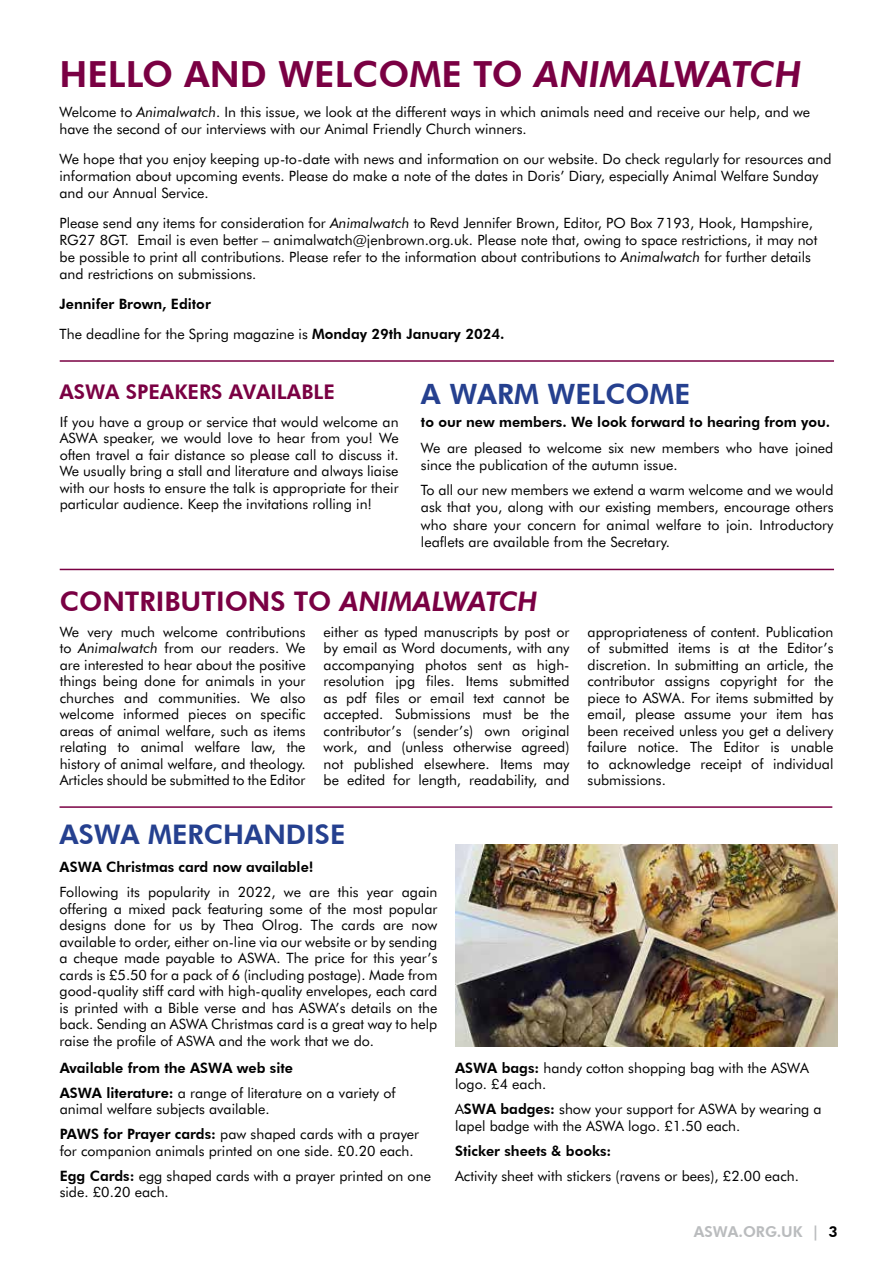
<style>
.page{position:relative;width:893px;height:1263px;background:#fff}
.page>*{position:absolute;margin:0;border:0;box-sizing:border-box;transform-origin:0 0}
.t1{font:800 36px "Futura BT";color:#7a0043}
.t2{font:800 28.05px "Futura BT";color:#25408f}
.t3{font:800 27px "Futura BT";color:#7a0043}
.t4{font:800 27px "Futura BT";color:#25408f}
.t5{font:800 20.25px "Futura BT";color:#7a0043}
.t6{font:800 15px "Futura BT";color:#babcbe}
.t7{font:14.25px/16.5px "Futura BT";color:#000}
.t8{font:800 14.25px/29.8px "Futura BT";color:#000}
.s1{font-style:italic}
.s2{font-weight:400}
.s3{font-weight:800}
.s4{color:#000}
</style>
<div class="page">
<hr style="left:60px;top:360px;width:774px;height:2px;background:#7a0043">
<hr style="left:60px;top:569px;width:774px;height:1px;background:#7a0043">
<hr style="left:60px;top:806px;width:772px;height:2px;background:#7a0043">
<img style="left:455px;top:844px;width:383px;height:202px">
<h1 class="t1" style="left:60px;top:52px;width:744px">HELLO AND WELCOME TO <span class="s1">ANIMALWATCH</span></h1>
<p class="t7" style="left:60px;top:103px;width:752px;line-height:17.1px">Welcome to <span class="s1">Animalwatch</span>. In this issue, we look at the different ways in which animals need and receive our help, and we have the second of our interviews with our Animal Friendly Church winners.</p>
<p class="t7" style="left:60px;top:150px;width:774px;line-height:17.1px">We hope that you enjoy keeping up-to-date with news and information on our website. Do check regularly for resources and information about upcoming events. Please do make a note of the dates in Doris’ Diary, especially Animal Welfare Sunday and our Annual Service.</p>
<p class="t7" style="left:60px;top:214px;width:759px;line-height:17.1px">Please send any items for consideration for <span class="s1">Animalwatch</span> to Revd Jennifer Brown, Editor, PO Box 7193, Hook, Hampshire, RG27 8GT. Email is even better – animalwatch@jenbrown.org.uk. Please note that, owing to space restrictions, it may not be possible to print all contributions. Please refer to the information about contributions to <span class="s1">Animalwatch</span> for further details and restrictions on submissions.</p>
<p class="t8" style="left:60px;top:289px;width:447px">Jennifer Brown, Editor<br><span class="s2">The deadline for the Spring magazine is</span> Monday 29th January 2024.</p>
<h3 class="t5" style="left:60px;top:379px;width:277px">ASWA SPEAKERS AVAILABLE</h3>
<p class="t7" style="left:60px;top:413px;width:340px;text-align:justify">If you have a group or service that would welcome an ASWA speaker, we would love to hear from you! We often travel a fair distance so please call to discuss it.<br>We usually bring a stall and literature and always liaise with our hosts to ensure the talk is appropriate for their particular audience. Keep the invitations rolling in!</p>
<h2 class="t2" style="left:421px;top:377px;width:271px">A WARM WELCOME</h2>
<p class="t8" style="left:421px;top:407px;width:411px">to our new members. We look forward to hearing from you.</p>
<p class="t7" style="left:421px;top:439px;width:414px;line-height:17.1px">We are pleased to welcome six new members who have joined since the publication of the autumn issue.</p>
<p class="t7" style="left:421px;top:482px;width:414px;line-height:17.1px;text-align:justify">To all our new members we extend a warm welcome and we would ask that you, along with our existing members, encourage others who share your concern for animal welfare to join. Introductory leaflets are available from the Secretary.</p>
<h3 class="t3" style="left:60px;top:585px;width:479px">CONTRIBUTIONS TO <span class="s1">ANIMALWATCH</span></h3>
<p class="t7" style="left:60px;top:623px;width:247px;text-align:justify">We very much welcome contributions to <span class="s1">Animalwatch</span> from our readers. We are interested to hear about the positive things being done for animals in your churches and communities. We also welcome informed pieces on specific areas of animal welfare, such as items relating to animal welfare law, the history of animal welfare, and theology.<br>Articles should be submitted to the Editor</p>
<p class="t7" style="left:324px;top:623px;width:247px;text-align:justify">either as typed manuscripts by post or by email as Word documents, with any accompanying photos sent as high&shy;resolution jpg files. Items submitted as pdf files or email text cannot be accepted. Submissions must be the contributor’s (sender’s) own original work, and (unless otherwise agreed) not published elsewhere. Items may be edited for length, readability, and</p>
<p class="t7" style="left:588px;top:623px;width:247px;text-align:justify">appropriateness of content. Publication of submitted items is at the Editor’s discretion. In submitting an article, the contributor assigns copyright for the piece to ASWA. For items submitted by email, please assume your item has been received unless you get a delivery failure notice. The Editor is unable to acknowledge receipt of individual submissions.</p>
<h3 class="t4" style="left:60px;top:818px;width:287px">ASWA MERCHANDISE</h3>
<p class="t8" style="left:60px;top:852px;width:256px">ASWA Christmas card now available!</p>
<p class="t7" style="left:60px;top:884px;width:379px;text-align:justify">Following its popularity in 2022, we are this year again offering a mixed pack featuring some of the most popular designs done for us by Thea Olrog. The cards are now available to order, either on-line via our website or by sending a cheque made payable to ASWA. The price for this year’s cards is £5.50 for a pack of 6 (including postage). Made from good-quality stiff card with high-quality envelopes, each card is printed with a Bible verse and has ASWA’s details on the back. Sending an ASWA Christmas card is a great way to help raise the profile of ASWA and the work that we do.</p>
<p class="t8" style="left:60px;top:1055px;width:337px;line-height:25px">Available from the ASWA web site<br>ASWA literature: <span class="s2">a range of literature on a variety of</span></p>
<p class="t7" style="left:60px;top:1097px;width:361px;line-height:25px">animal welfare subjects available.<br><span class="s3">PAWS for Prayer cards:</span> paw shaped cards with a prayer</p>
<p class="t7" style="left:60px;top:1138px;width:373px;line-height:25px">for companion animals printed on one side. £0.20 each.<br><span class="s3">Egg Cards:</span> egg shaped cards with a prayer printed on one</p>
<p class="t7" style="left:60px;top:1184px;width:111px">side. £0.20 each.</p>
<p class="t7" style="left:455px;top:1059px;width:355px"><span class="s3">ASWA bags:</span> handy cotton shopping bag with the ASWA logo. £4 each.</p>
<p class="t7" style="left:455px;top:1101px;width:368px">A<span class="s3">SWA badges:</span> show your support for ASWA by wearing a lapel badge with the ASWA logo. £1.50 each.</p>
<p class="t8" style="left:455px;top:1136px;width:158px">Sticker sheets &amp; books:</p>
<p class="t7" style="left:455px;top:1167px;width:345px">Activity sheet with stickers (ravens or bees), £2.00 each.</p>
<p class="t6" style="left:694px;top:1222px;width:145px">ASWA.ORG.UK | <span class="s4">3</span></p>
</div>
